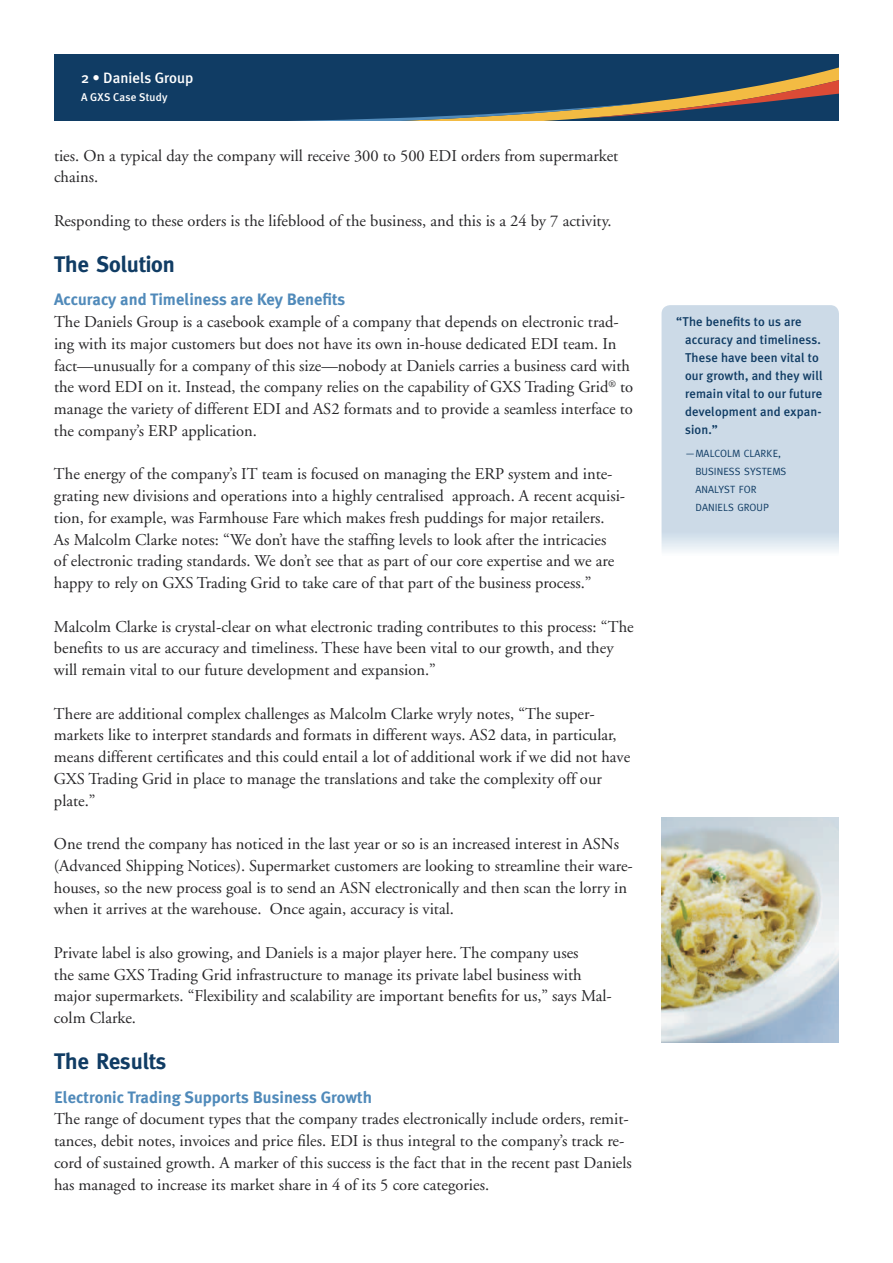
<style>
.page{position:relative;width:893px;height:1263px;background:#fff}
.page>*{position:absolute;margin:0;border:0;box-sizing:border-box;transform-origin:0 0}
.t1{font:700 22.5px "Meta";color:#103c64}
.t2{font:16.5px/21.8px "Adobe Garamond";color:#262527}
.t3{font:700 16.5px "Meta Plus";color:#508aba}
.t4{font:500 15px "Meta Plus";color:#fff}
.t5{font:500 12.75px/18px "Meta Plus";letter-spacing:.01em;color:#103c64}
.t6{font:500 11.25px "Meta Plus";letter-spacing:.01em;color:#fff}
.t7{font:10.5px/18px "Meta";letter-spacing:.005em;color:#103c64}
</style>
<div class="page">
<div style="left:54px;top:54px;width:785px;height:66px;background:#103c64"></div>
<svg style="left:338px;top:67px;width:501px;height:53px"></svg>
<div style="left:662px;top:305px;width:177px;height:247px;background:#ccdae7"></div>
<img style="left:662px;top:817px;width:177px;height:225px">
<p class="t4" style="left:81px;top:69px;width:114px">2 • Daniels Group</p>
<p class="t6" style="left:81px;top:90px;width:88px">A GXS Case Study</p>
<p class="t2" style="left:54px;top:145px;width:566px">ties. On a typical day the company will receive 300 to 500 EDI orders from supermarket chains.</p>
<p class="t2" style="left:54px;top:210px;width:559px">Responding to these orders is the lifeblood of the business, and this is a 24 by 7 activity.</p>
<h1 class="t1" style="left:54px;top:251px;width:122px">The Solution</h1>
<p class="t3" style="left:54px;top:290px;width:293px">Accuracy and Timeliness are Key Benefits</p>
<p class="t2" style="left:54px;top:311px;width:581px">The Daniels Group is a casebook example of a company that depends on electronic trad&shy;ing with its major customers but does not have its own in-house dedicated EDI team. In fact—unusually for a company of this size—nobody at Daniels carries a business card with the word EDI on it. Instead, the company relies on the capability of GXS Trading Grid<sup>®</sup> to manage the variety of different EDI and AS2 formats and to provide a seamless interface to the company’s ERP application.</p>
<p class="t2" style="left:54px;top:464px;width:573px">The energy of the company’s IT team is focused on managing the ERP system and inte&shy;grating new divisions and operations into a highly centralised approach. A recent acquisi&shy;tion, for example, was Farmhouse Fare which makes fresh puddings for major retailers.<br>As Malcolm Clarke notes: “We don’t have the staffing levels to look after the intricacies<br>of electronic trading standards. We don’t see that as part of our core expertise and we are happy to rely on GXS Trading Grid to take care of that part of the business process.”</p>
<p class="t2" style="left:54px;top:616px;width:581px">Malcolm Clarke is crystal-clear on what electronic trading contributes to this process: “The benefits to us are accuracy and timeliness. These have been vital to our growth, and they will remain vital to our future development and expansion.”</p>
<p class="t2" style="left:54px;top:703px;width:578px">There are additional complex challenges as Malcolm Clarke wryly notes, “The super&shy;markets like to interpret standards and formats in different ways. AS2 data, in particular, means different certificates and this could entail a lot of additional work if we did not have GXS Trading Grid in place to manage the translations and take the complexity off our plate.”</p>
<p class="t2" style="left:54px;top:833px;width:580px">One trend the company has noticed in the last year or so is an increased interest in ASNs (Advanced Shipping Notices). Supermarket customers are looking to streamline their ware&shy;houses, so the new process goal is to send an ASN electronically and then scan the lorry in when it arrives at the warehouse. Once again, accuracy is vital.</p>
<p class="t2" style="left:54px;top:942px;width:559px">Private label is also growing, and Daniels is a major player here. The company uses<br>the same GXS Trading Grid infrastructure to manage its private label business with major supermarkets. “Flexibility and scalability are important benefits for us,” says Mal&shy;colm Clarke.</p>
<h1 class="t1" style="left:54px;top:1048px;width:114px">The Results</h1>
<p class="t3" style="left:54px;top:1087px;width:319px">Electronic Trading Supports Business Growth</p>
<p class="t2" style="left:54px;top:1109px;width:579px">The range of document types that the company trades electronically include orders, remit&shy;tances, debit notes, invoices and price files. EDI is thus integral to the company’s track re&shy;cord of sustained growth. A marker of this success is the fact that in the recent past Daniels has managed to increase its market share in 4 of its 5 core categories.</p>
<p class="t5" style="left:685px;top:313px;width:139px;text-indent:-9px">“The benefits to us are accuracy and timeliness.<br>These have been vital to our growth, and they will remain vital to our future development and expan&shy;sion.”</p>
<p class="t7" style="left:695px;top:444px;width:92px;text-indent:-10px">— MALCOLMCLARKE,<br>BUSINESS SYSTEMS<br>ANALYST FOR<br>DANIELS GROUP</p>
</div>
